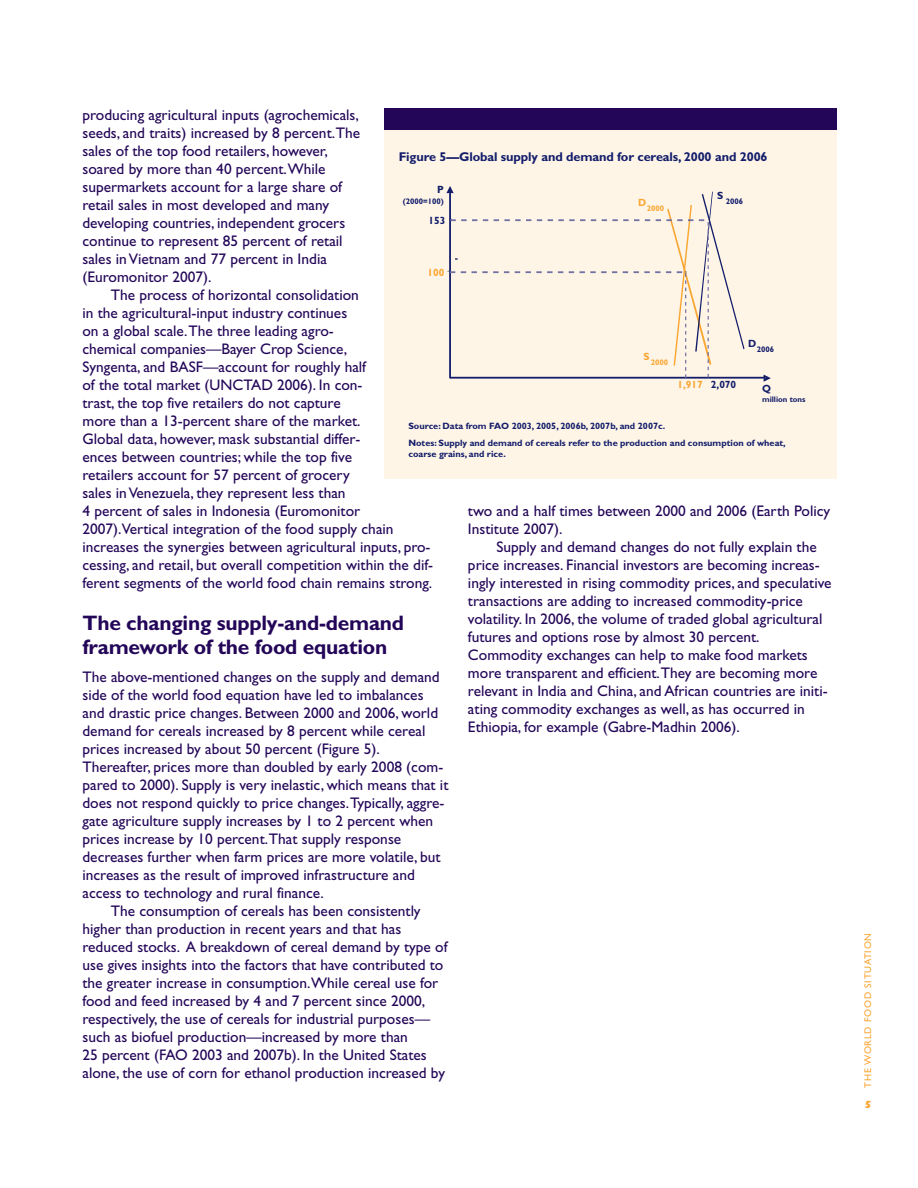
<style>
.page{position:relative;width:918px;height:1188px;background:#fff}
.page>*{position:absolute;margin:0;border:0;box-sizing:border-box;transform-origin:0 0}
.t1{font:700 21px/24px "Gill Sans";letter-spacing:-.01em;color:#230658}
.t2{font:15.3px/18px "Gill Sans";color:#230658}
.t3{font:700 12.75px "Gill Sans";letter-spacing:-.01em;color:#131d6a}
.t4{font:700 10.5px "Gill Sans";color:#faa633}
.t5{font:700 10.5px "Gill Sans";color:#131d6a}
.t6{font:800 10.5px "Gill Sans";color:#faa633}
.t7{font:9.75px "Gill Sans";letter-spacing:.075em;color:#faa633}
.t8{font:700 9.15px/17.5px "Gill Sans";color:#131d6a}
.t9{font:700 8.1px "Gill Sans";color:#131d6a}
.t10{font:700 8.1px "Gill Sans";color:#faa633}
.s1{color:#131d6a}
</style>
<div class="page">
<div style="left:385px;top:123px;width:452px;height:356px;background:#fef5e7"></div>
<div style="left:385px;top:108px;width:452px;height:22px;background:#230658"></div>
<svg style="left:764px;top:375px;width:7px;height:7px"></svg>
<hr style="left:450px;top:377px;width:315px;height:2px;background:#131d6a">
<svg style="left:446px;top:186px;width:299px;height:192px"></svg>
<p class="t2" style="left:82px;top:108px;width:279px">producing agricultural inputs (agrochemicals, seeds, and traits) increased by 8 percent.The sales of the top food retailers, however, soared by more than 40 percent.While supermarkets account for a large share of retail sales in most developed and many developing countries, independent grocers continue to represent 85 percent of retail sales in Vietnam and 77 percent in India (Euromonitor 2007).</p>
<p class="t2" style="left:82px;top:288px;width:352px;text-indent:29px">The process of horizontal consolidation<br>in the agricultural-input industry continues<br>on a global scale.The three leading agro-<br>chemical companies—Bayer Crop Science,<br>Syngenta, and BASF—account for roughly half<br>of the total market (UNCTAD 2006). In con-<br>trast, the top five retailers do not capture<br>more than a 13-percent share of the market.<br>Global data, however, mask substantial differ-<br>ences between countries; while the top five<br>retailers account for 57 percent of grocery<br>sales in Venezuela, they represent less than<br>4 percent of sales in Indonesia (Euromonitor 2007).Vertical integration of the food supply chain increases the synergies between agricultural inputs, pro&shy;cessing, and retail, but overall competition within the dif&shy;ferent segments of the world food chain remains strong.</p>
<h1 class="t1" style="left:82px;top:613px;width:323px">The changing supply-and-demand framework of the food equation</h1>
<p class="t2" style="left:82px;top:669px;width:359px">The above-mentioned changes on the supply and demand</p>
<p class="t2" style="left:82px;top:687px;width:343px">side of the world food equation have led to imbalances</p>
<p class="t2" style="left:82px;top:705px;width:357px">and drastic price changes. Between 2000 and 2006, world</p>
<p class="t2" style="left:82px;top:723px;width:344px">demand for cereals increased by 8 percent while cereal</p>
<p class="t2" style="left:82px;top:741px;width:299px">prices increased by about 50 percent (Figure 5).</p>
<p class="t2" style="left:82px;top:759px;width:362px">Thereafter, prices more than doubled by early 2008 (com-</p>
<p class="t2" style="left:82px;top:777px;width:367px">pared to 2000). Supply is very inelastic, which means that it</p>
<p class="t2" style="left:82px;top:795px;width:364px">does not respond quickly to price changes.Typically, aggre-</p>
<p class="t2" style="left:82px;top:813px;width:352px">gate agriculture supply increases by 1 to 2 percent when</p>
<p class="t2" style="left:82px;top:831px;width:320px">prices increase by 10 percent.That supply response</p>
<p class="t2" style="left:82px;top:849px;width:360px">decreases further when farm prices are more volatile, but</p>
<p class="t2" style="left:82px;top:867px;width:334px">increases as the result of improved infrastructure and</p>
<p class="t2" style="left:82px;top:885px;width:243px">access to technology and rural finance.</p>
<p class="t2" style="left:111px;top:903px;width:311px">The consumption of cereals has been consistently</p>
<p class="t2" style="left:82px;top:921px;width:320px">higher than production in recent years and that has</p>
<p class="t2" style="left:82px;top:939px;width:367px">reduced stocks. A breakdown of cereal demand by type of</p>
<p class="t2" style="left:82px;top:957px;width:362px">use gives insights into the factors that have contributed to</p>
<p class="t2" style="left:82px;top:975px;width:357px">the greater increase in consumption.While cereal use for</p>
<p class="t2" style="left:82px;top:993px;width:344px">food and feed increased by 4 and 7 percent since 2000,</p>
<p class="t2" style="left:82px;top:1011px;width:349px">respectively, the use of cereals for industrial purposes—</p>
<p class="t2" style="left:82px;top:1029px;width:327px">such as biofuel production—increased by more than</p>
<p class="t2" style="left:82px;top:1047px;width:346px">25 percent (FAO 2003 and 2007b). In the United States</p>
<p class="t2" style="left:82px;top:1065px;width:364px">alone, the use of corn for ethanol production increased by</p>
<p class="t3" style="left:399px;top:152px;width:370px">Figure 5—Global supply and demand for cereals, 2000 and 2006</p>
<p class="t5" style="left:437px;top:186px;width:8px">P</p>
<p class="t9" style="left:403px;top:198px;width:43px">(2000=100)</p>
<p class="t5" style="left:717px;top:192px;width:8px">S</p>
<p class="t4" style="left:638px;top:198px;width:10px">D</p>
<p class="t9" style="left:726px;top:199px;width:19px">2006</p>
<p class="t10" style="left:647px;top:205px;width:19px">2000</p>
<p class="t5" style="left:428px;top:217px;width:18px">153</p>
<p class="t4" style="left:427px;top:269px;width:18px">100</p>
<p class="t5" style="left:748px;top:340px;width:10px">D</p>
<p class="t9" style="left:757px;top:347px;width:19px">2006</p>
<p class="t4" style="left:644px;top:352px;width:8px">S</p>
<p class="t10" style="left:651px;top:359px;width:19px">2000</p>
<p class="t4" style="left:677px;top:381px;width:60px">1,917 <span class="s1">2,070</span></p>
<p class="t5" style="left:762px;top:384px;width:10px">Q</p>
<p class="t9" style="left:762px;top:397px;width:45px">million tons</p>
<p class="t8" style="left:408px;top:418px;width:379px">Source: Data from FAO 2003, 2005, 2006b, 2007b, and 2007c.<br>Notes: Supply and demand of cereals refer to the production and consumption of wheat,</p>
<p class="t8" style="left:408px;top:446px;width:99px">coarse grains, and rice.</p>
<p class="t2" style="left:468px;top:504px;width:364px">two and a half times between 2000 and 2006 (Earth Policy<br>Institute 2007).</p>
<p class="t2" style="left:468px;top:540px;width:365px;text-indent:29px">Supply and demand changes do not fully explain the price increases. Financial investors are becoming increas&shy;ingly interested in rising commodity prices, and speculative transactions are adding to increased commodity-price volatility. In 2006, the volume of traded global agricultural futures and options rose by almost 30 percent.<br>Commodity exchanges can help to make food markets more transparent and efficient.They are becoming more relevant in India and China, and African countries are initi&shy;ating commodity exchanges as well, as has occurred in Ethiopia, for example (Gabre-Madhin 2006).</p>
<p class="t7" style="left:864px;top:1088px;width:156px;rotate:-90deg">THE WORLD FOOD SITUATION</p>
<p class="t6" style="left:865px;top:1101px;width:9px">5</p>
</div>
